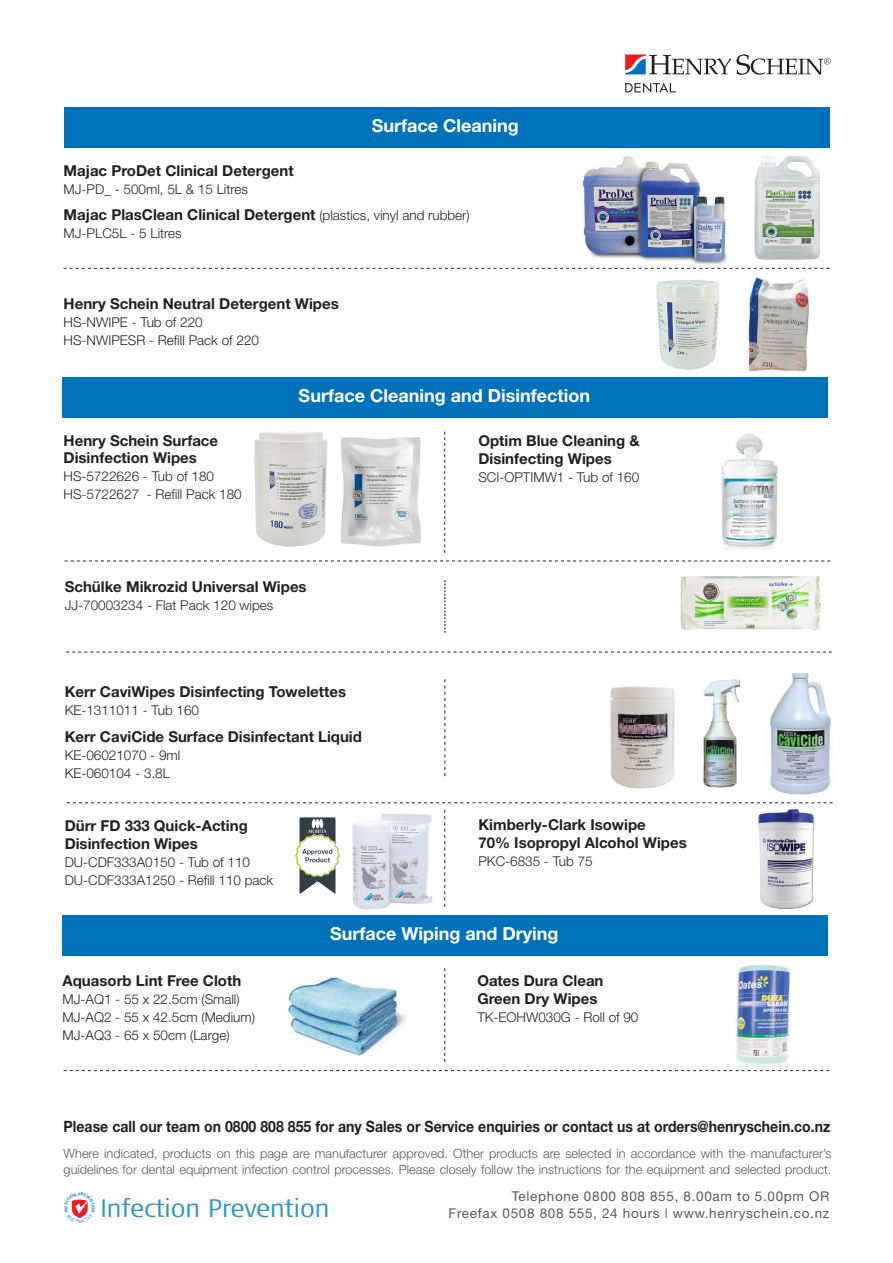
<style>
.page{position:relative;width:893px;height:1263px;background:#fff}
.page>*{position:absolute;margin:0;border:0;box-sizing:border-box;transform-origin:0 0}
.t1{font:300 25.35px "Signa Cond";letter-spacing:-.01em;color:#2996c9;scale:1.12 1}
.t2{font:700 18px "Helvetica Neue LT Std";color:#fff}
.t3{font:700 15.6px "Helvetica Neue LT Std";color:#231f20;scale:.9 1}
.t4{font:700 15px/18px "Helvetica Neue LT Std";color:#231f20}
.t5{font:700 15px/17.9px "Helvetica Neue LT Std";color:#242021}
.t6{font:300 13.5px/18px "Helvetica Neue LT Std";color:#231f20}
.t7{font:13.5px "Helvetica Neue LT Std";letter-spacing:.05em;color:#57585a}
.t8{font:300 13.5px/18px "Helvetica Neue LT Std";color:#242021}
.t9{font:300 12.75px/15.3px "Helvetica Neue LT Std";color:#57585a}
.s1{font-weight:300;font-size:13.5px}
.s2{color:#2783c5}
</style>
<div class="page">
<img style="left:748px;top:277px;width:61px;height:95px">
<img style="left:656px;top:280px;width:63px;height:90px">
<img style="left:721px;top:434px;width:57px;height:116px">
<img style="left:754px;top:156px;width:65px;height:104px">
<img style="left:582px;top:156px;width:146px;height:109px">
<img style="left:758px;top:809px;width:57px;height:100px">
<img style="left:770px;top:673px;width:61px;height:122px">
<img style="left:703px;top:679px;width:38px;height:109px">
<img style="left:610px;top:686px;width:65px;height:103px">
<img style="left:352px;top:814px;width:81px;height:95px">
<div style="left:63px;top:377px;width:765px;height:41px;background:#0072bc"></div>
<svg style="left:625px;top:54px;width:205px;height:21px"></svg>
<svg style="left:625px;top:83px;width:51px;height:10px"></svg>
<svg style="left:65px;top:561px;width:765px;height:1px"></svg>
<svg style="left:66px;top:652px;width:765px;height:1px"></svg>
<svg style="left:67px;top:802px;width:765px;height:1px"></svg>
<svg style="left:64px;top:268px;width:765px;height:1px"></svg>
<div style="left:64px;top:108px;width:765px;height:40px;background:#0072bc"></div>
<img style="left:735px;top:964px;width:56px;height:103px">
<img style="left:288px;top:977px;width:119px;height:79px">
<svg style="left:444px;top:968px;width:1px;height:94px"></svg>
<svg style="left:444px;top:810px;width:1px;height:97px"></svg>
<svg style="left:444px;top:432px;width:1px;height:121px"></svg>
<div style="left:63px;top:915px;width:765px;height:40px;background:#0072bc"></div>
<svg style="left:64px;top:1070px;width:765px;height:1px"></svg>
<img style="left:295px;top:818px;width:45px;height:76px">
<img style="left:680px;top:576px;width:140px;height:54px">
<svg style="left:444px;top:679px;width:1px;height:97px"></svg>
<svg style="left:444px;top:580px;width:1px;height:53px"></svg>
<img style="left:254px;top:432px;width:73px;height:115px">
<img style="left:341px;top:437px;width:80px;height:110px">
<svg style="left:71px;top:1199px;width:17px;height:19px"></svg>
<p class="t2" style="left:372px;top:120px;width:148px">Surface Cleaning</p>
<p class="t4" style="left:64px;top:163px;width:231px">Majac ProDet Clinical Detergent</p>
<p class="t6" style="left:64px;top:182px;width:186px">MJ-PD_ - 500ml, 5L &amp; 15 Litres</p>
<p class="t4" style="left:64px;top:208px;width:407px">Majac PlasClean Clinical Detergent <span class="s1">(plastics, vinyl and rubber)</span></p>
<p class="t6" style="left:64px;top:226px;width:120px">MJ-PLC5L - 5 Litres</p>
<p class="t4" style="left:64px;top:296px;width:277px">Henry Schein Neutral Detergent Wipes</p>
<p class="t6" style="left:64px;top:315px;width:197px">HS-NWIPE - Tub of 220<br>HS-NWIPESR - Refill Pack of 220</p>
<p class="t5" style="left:64px;top:433px;width:156px">Henry Schein Surface<br>Disinfection Wipes</p>
<p class="t8" style="left:64px;top:469px;width:180px">HS-5722626 - Tub of 180<br>HS-5722627 - Refill Pack 180</p>
<p class="t2" style="left:298px;top:389px;width:293px">Surface Cleaning and Disinfection</p>
<p class="t4" style="left:478px;top:433px;width:163px">Optim Blue Cleaning &amp;<br>Disinfecting Wipes</p>
<p class="t6" style="left:478px;top:469px;width:162px">SCI-OPTIMW1 - Tub of 160</p>
<p class="t5" style="left:65px;top:580px;width:243px">Schülke Mikrozid Universal Wipes</p>
<p class="t8" style="left:65px;top:598px;width:210px">JJ-70003234 - Flat Pack 120 wipes</p>
<p class="t4" style="left:65px;top:685px;width:283px">Kerr CaviWipes Disinfecting Towelettes</p>
<p class="t6" style="left:65px;top:703px;width:136px">KE-1311011 - Tub 160</p>
<p class="t4" style="left:65px;top:729px;width:299px">Kerr CaviCide Surface Disinfectant Liquid</p>
<p class="t6" style="left:65px;top:748px;width:117px">KE-06021070 - 9ml<br>KE-060104 - 3.8L</p>
<p class="t4" style="left:65px;top:819px;width:185px">Dürr FD 333 Quick-Acting<br>Disinfection Wipes</p>
<p class="t6" style="left:65px;top:855px;width:210px">DU-CDF333A0150 - Tub of 110<br>DU-CDF333A1250 - Refill 110 pack</p>
<p class="t4" style="left:478px;top:818px;width:210px">Kimberly-Clark Isowipe<br>70% Isopropyl Alcohol Wipes</p>
<p class="t6" style="left:478px;top:854px;width:116px">PKC-6835 - Tub 75</p>
<p class="t4" style="left:63px;top:974px;width:180px">Aquasorb Lint Free Cloth</p>
<p class="t6" style="left:63px;top:992px;width:194px">MJ-AQ1 - 55 x 22.5cm (Small)<br>MJ-AQ2 - 55 x 42.5cm (Medium)<br>MJ-AQ3 - 65 x 50cm (Large)</p>
<p class="t2" style="left:330px;top:927px;width:230px">Surface Wiping and Drying</p>
<p class="t2" style="left:298px;top:932px;width:293px">Surface Cleaning and Disinfection</p>
<p class="t4" style="left:477px;top:974px;width:128px">Oates Dura Clean<br>Green Dry Wipes</p>
<p class="t6" style="left:477px;top:1010px;width:163px">TK-EOHW030G - Roll of 90</p>
<p class="t3" style="left:64px;top:1121px;width:853px">Please call our team on 0800 808 855 for any Sales or Service enquiries or contact us at orders@henryschein.co.nz</p>
<p class="t9" style="left:64px;top:1148px;width:769px">Where indicated, products on this page are manufacturer approved. Other products are selected in accordance with the manufacturer’s guidelines for dental equipment infection control processes. Please closely follow the instructions for the equipment and selected product.</p>
<p class="t7" style="left:511px;top:1192px;width:319px">Telephone 0800 808 855, 8.00am to 5.00pm OR</p>
<h1 class="t1" style="left:100px;top:1194px;width:206px">Infection Prevention</h1>
<p class="t7" style="left:448px;top:1208px;width:382px">Freefax 0508 808 555, 24 hours <span class="s2">l</span> www.henryschein.co.nz</p>
</div>
